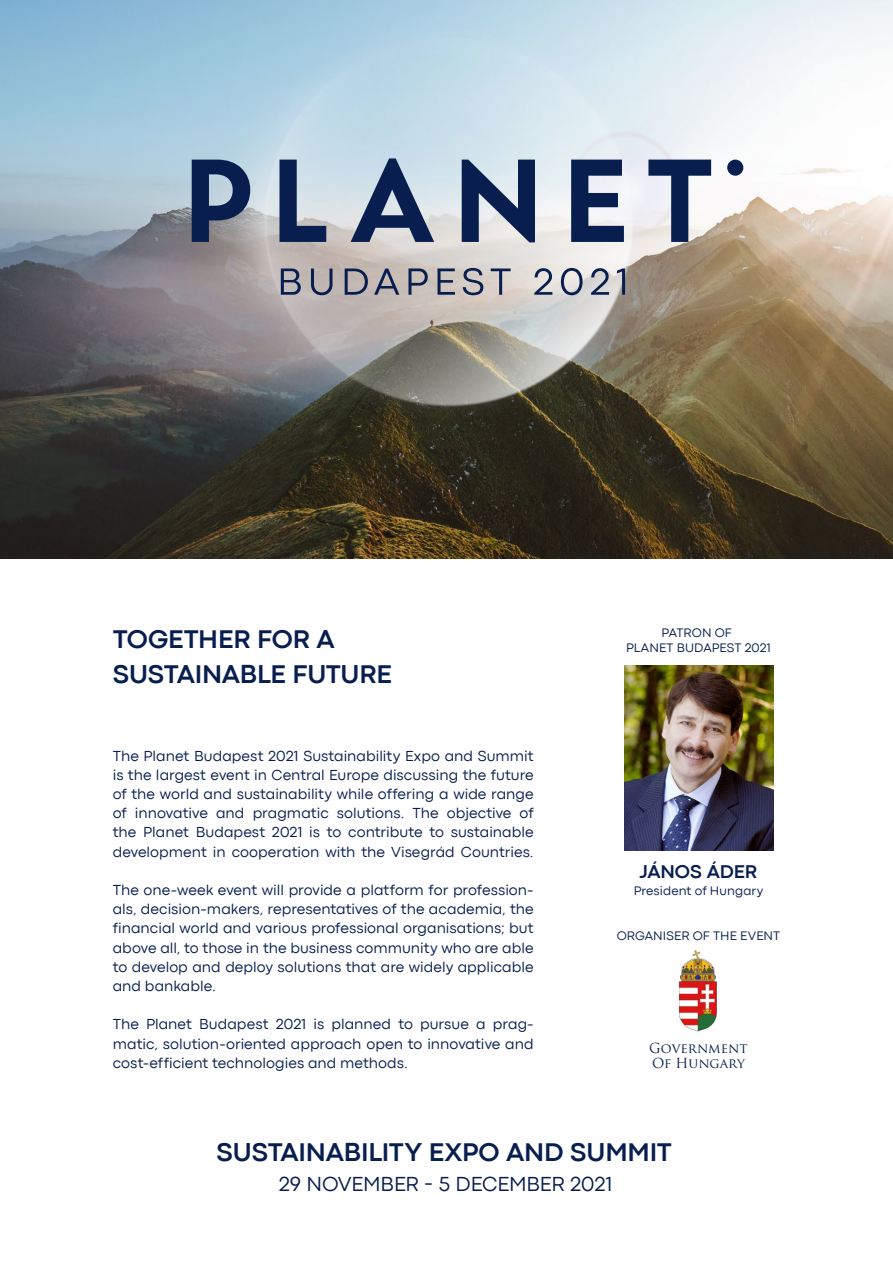
<style>
.page{position:relative;width:893px;height:1263px;background:#fff}
.page>*{position:absolute;margin:0;border:0;box-sizing:border-box;transform-origin:0 0}
.t1{font:700 27px/34.5px "Codec Pro";letter-spacing:-.005em;color:#071e4f}
.t2{font:21px "Codec Pro News";letter-spacing:-.01em;color:#071e4f}
.t3{font:700 19.5px "Codec Pro";letter-spacing:-.005em;color:#071e4f}
.t4{font:15px/19.2px "Codec Pro News";color:#071e4f;text-align:justify}
.t5{font:13.5px/15px "Trajan Pro";color:#071e4f}
.t6{font:12.75px/15px "Codec Pro News";letter-spacing:.01em;color:#071e4f;text-align:center}
</style>
<div class="page">
<img style="left:0;top:0;width:893px;height:558px">
<img style="left:22px;top:0;width:849px;height:559px">
<svg style="left:192px;top:160px;width:58px;height:82px;background:#495979"></svg>
<svg style="left:279px;top:160px;width:47px;height:82px;background:#6f809b"></svg>
<svg style="left:351px;top:158px;width:83px;height:84px;background:#7f8fa7"></svg>
<svg style="left:462px;top:160px;width:73px;height:82px;background:#60708e"></svg>
<svg style="left:571px;top:160px;width:53px;height:82px"></svg>
<svg style="left:648px;top:160px;width:63px;height:82px"></svg>
<svg style="left:281px;top:268px;width:20px;height:27px"></svg>
<svg style="left:311px;top:268px;width:21px;height:27px"></svg>
<svg style="left:345px;top:268px;width:23px;height:27px"></svg>
<svg style="left:374px;top:268px;width:25px;height:27px"></svg>
<svg style="left:408px;top:268px;width:20px;height:27px"></svg>
<svg style="left:437px;top:268px;width:18px;height:27px"></svg>
<svg style="left:463px;top:268px;width:20px;height:27px"></svg>
<svg style="left:491px;top:268px;width:20px;height:27px"></svg>
<svg style="left:534px;top:268px;width:18px;height:27px"></svg>
<svg style="left:561px;top:268px;width:22px;height:27px"></svg>
<svg style="left:591px;top:268px;width:18px;height:27px"></svg>
<svg style="left:617px;top:268px;width:8px;height:27px"></svg>
<div style="left:727px;top:160px;width:16px;height:16px;background:#071e4f;border-radius:50%"></div>
<img style="left:624px;top:665px;width:150px;height:185px">
<img style="left:679px;top:950px;width:38px;height:82px">
<h1 class="t1" style="left:113px;top:622px;width:281px">TOGETHER FOR A<br>SUSTAINABLE FUTURE</h1>
<p class="t4" style="left:113px;top:746px;width:422px">The Planet Budapest 2021 Sustainability Expo and Summit is the largest event in Central Europe discussing the future of the world and sustainability while offering a wide range of innovative and pragmatic solutions. The objective of the Planet Budapest 2021 is to contribute to sustainable development in cooperation with the Visegrád Countries.</p>
<p class="t4" style="left:113px;top:880px;width:422px">The one-week event will provide a platform for profession&shy;als, decision-makers, representatives of the academia, the financial world and various professional organisations; but above all, to those in the business community who are able to develop and deploy solutions that are widely applicable and bankable.</p>
<p class="t4" style="left:113px;top:1015px;width:422px">The Planet Budapest 2021 is planned to pursue a prag&shy;matic, solution-oriented approach open to innovative and cost-efficient technologies and methods.</p>
<p class="t6" style="left:626px;top:625px;width:146px">PATRON OF<br>PLANET BUDAPEST 2021</p>
<h3 class="t3" style="left:640px;top:860px;width:119px">JÁNOS ÁDER</h3>
<p class="t6" style="left:634px;top:883px;width:131px">President of Hungary</p>
<p class="t6" style="left:617px;top:928px;width:165px">ORGANISER OF THE EVENT</p>
<p class="t5" style="left:649px;top:1040px;width:100px">Government<br>Of Hungary</p>
<h1 class="t1" style="left:217px;top:1134px;width:457px">SUSTAINABILITY EXPO AND SUMMIT</h1>
<h2 class="t2" style="left:279px;top:1171px;width:335px">29 NOVEMBER - 5 DECEMBER 2021</h2>
</div>
